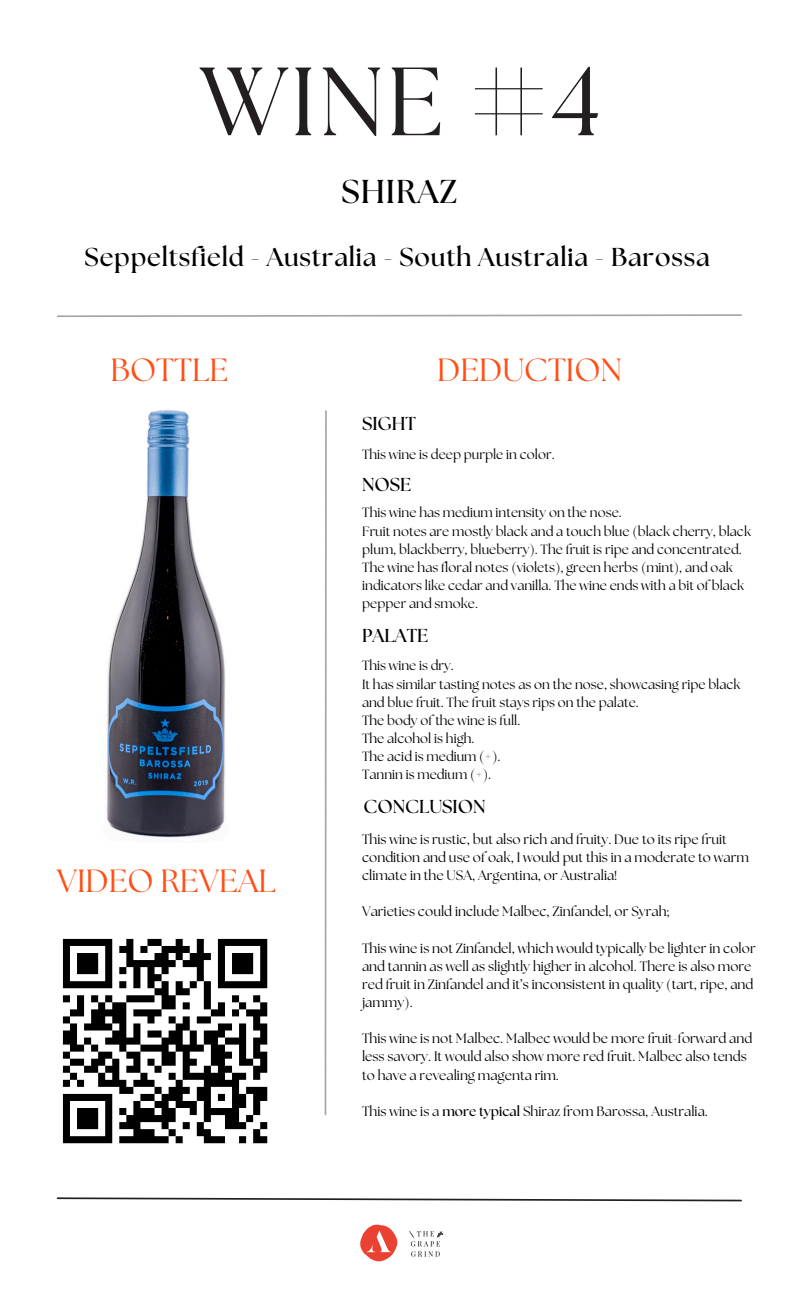
<style>
.page{position:relative;width:810px;height:1296px;background:#fff}
.page>*{position:absolute;margin:0;border:0;box-sizing:border-box;transform-origin:0 0}
.t1{font:96.75px "The Seasons";color:#231f20}
.t2{font:700 33.07px "The Seasons";letter-spacing:.03em;color:#000}
.t3{font:31.95px "The Seasons";color:#ff4e16}
.t4{font:700 25.88px "The Seasons";letter-spacing:.03em;color:#000}
.t5{font:700 18.68px "The Seasons";color:#000}
.t6{font:13.5px/18.2px "The Seasons";color:#000}
.t7{font:13.28px/18px "The Seasons";color:#000}
.s1{font-weight:700}
</style>
<div class="page">
<svg style="left:56px;top:314px;width:686px;height:3px"></svg>
<svg style="left:56px;top:1197px;width:686px;height:5px"></svg>
<img style="left:409px;top:1231px;width:35px;height:26px">
<hr style="left:325px;top:411px;width:2px;height:703px;background:#a6a6a6">
<img style="left:360px;top:1224px;width:38px;height:38px">
<img style="left:107px;top:410px;width:118px;height:428px">
<svg style="left:62px;top:938px;width:206px;height:206px"></svg>
<h3 class="t1" style="left:200px;top:58px;width:402px">WINE #4</h3>
<p class="t2" style="left:342px;top:177px;width:117px">SHIRAZ</p>
<h3 class="t4" style="left:85px;top:246px;width:627px">Seppeltsfield - Australia - South Australia - Barossa</h3>
<h3 class="t3" style="left:111px;top:355px;width:119px">BOTTLE</h3>
<p class="t3" style="left:437px;top:355px;width:186px">DEDUCTION</p>
<p class="t5" style="left:362px;top:415px;width:55px">SIGHT</p>
<p class="t7" style="left:362px;top:446px;width:194px">This wine is deep purple in color.</p>
<h5 class="t5" style="left:362px;top:476px;width:51px">NOSE</h5>
<p class="t7" style="left:362px;top:505px;width:261px">This wine has medium intensity on the nose.</p>
<p class="t7" style="left:362px;top:523px;width:390px">Fruit notes are mostly black and a touch blue (black cherry, black plum, blackberry, blueberry). The fruit is ripe and concentrated.</p>
<h5 class="t7" style="left:362px;top:559px;width:383px">The wine has floral notes (violets), green herbs (mint), and oak indicators like cedar and vanilla. The wine ends with a bit of black pepper and smoke.</h5>
<p class="t5" style="left:362px;top:627px;width:68px">PALATE</p>
<p class="t7" style="left:362px;top:658px;width:93px">This wine is dry.</p>
<h5 class="t7" style="left:362px;top:676px;width:380px">It has similar tasting notes as on the nose, showcasing ripe black and blue fruit. The fruit stays rips on the palate.</h5>
<p class="t7" style="left:362px;top:712px;width:160px">The body of the wine is full.</p>
<p class="t7" style="left:362px;top:730px;width:114px">The alcohol is high.</p>
<p class="t7" style="left:362px;top:748px;width:140px">The acid is medium (+).</p>
<p class="t7" style="left:362px;top:766px;width:131px">Tannin is medium (+).</p>
<h5 class="t3" style="left:57px;top:866px;width:221px">VIDEO REVEAL</h5>
<p class="t5" style="left:363px;top:798px;width:124px">CONCLUSION</p>
<p class="t6" style="left:362px;top:831px;width:388px">This wine is rustic, but also rich and fruity. Due to its ripe fruit condition and use of oak, I would put this in a moderate to warm climate in the USA, Argentina, or Australia!</p>
<p class="t6" style="left:362px;top:903px;width:308px">Varieties could include Malbec, Zinfandel, or Syrah;</p>
<p class="t6" style="left:362px;top:940px;width:395px">This wine is not Zinfandel, which would typically be lighter in color and tannin as well as slightly higher in alcohol. There is also more red fruit in Zinfandel and it’s inconsistent in quality (tart, ripe, and jammy).</p>
<p class="t6" style="left:362px;top:1030px;width:392px">This wine is not Malbec. Malbec would be more fruit-forward and less savory. It would also show more red fruit. Malbec also tends to have a revealing magenta rim.</p>
<p class="t6" style="left:362px;top:1103px;width:347px">This wine is a <span class="s1">more typical</span> Shiraz from Barossa, Australia.</p>
</div>
